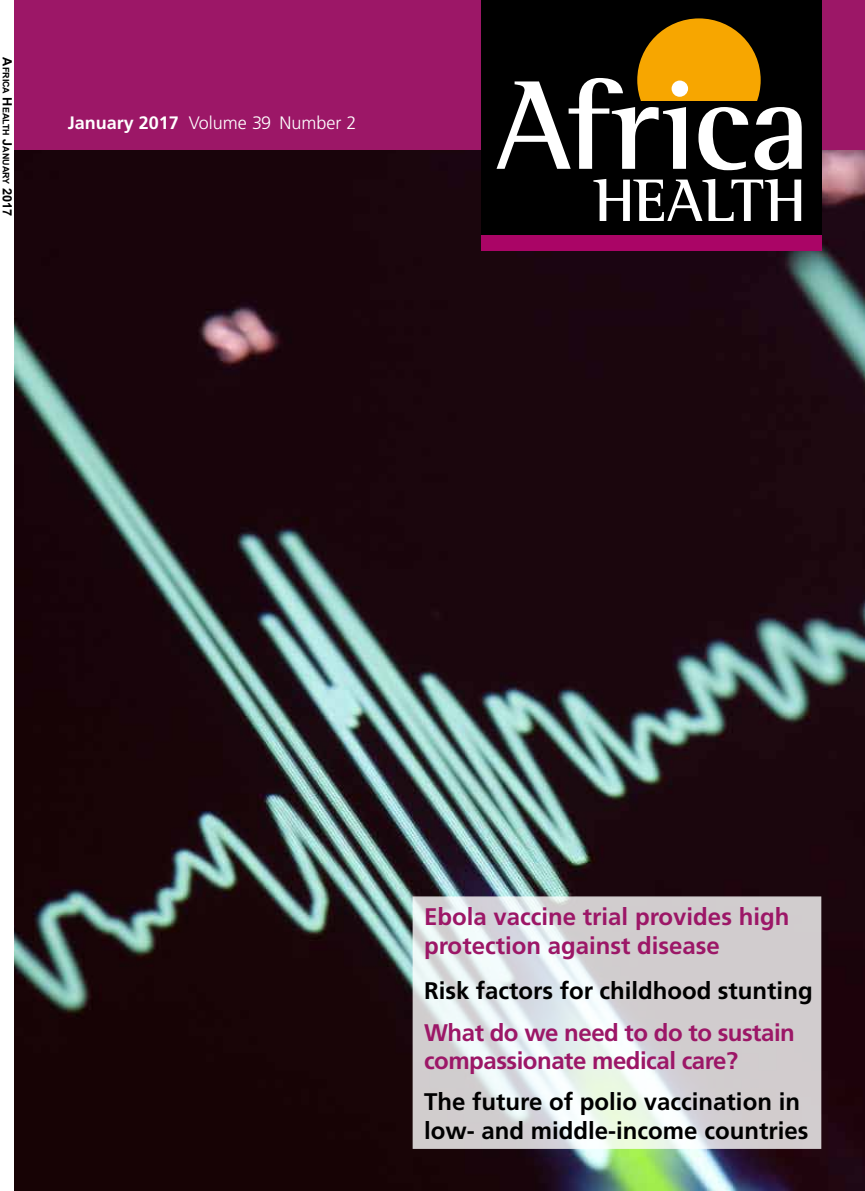
<style>
.page{position:relative;width:865px;height:1191px;background:#fff}
.page>*{position:absolute;margin:0;border:0;box-sizing:border-box;transform-origin:0 0}
.t1{font:700 24px/28.5px "Frutiger";color:#000}
.t2{font:700 24px/28.5px "Frutiger";color:#9c1767}
.t3{font:700 24px/28.5px "Frutiger";letter-spacing:-.02em;color:#9c1767}
.t4{font:300 18px "Frutiger LT Std";color:#fff}
.t5{font:700 8.85px "Arial";color:#000}
.s1{font-size:12.75px}
.s2{font-family:"Frutiger";font-weight:700}
</style>
<div class="page">
<img style="left:14px;top:149px;width:850px;height:1042px">
<div style="left:13px;top:0;width:851px;height:149px;background:#9c1767"></div>
<svg style="left:412px;top:896px;width:409px;height:252px;fill:#d2cdcf"></svg>
<div style="left:480px;top:2px;width:341px;height:233px;background:#000"></div>
<div style="left:637px;top:18px;width:123px;height:124px;background:#f7a600;border-radius:50%"></div>
<div style="left:480px;top:101px;width:341px;height:134px;background:#000"></div>
<svg style="left:496px;top:78px;width:191px;height:91px"></svg>
<svg style="left:698px;top:107px;width:50px;height:63px"></svg>
<svg style="left:754px;top:107px;width:47px;height:63px"></svg>
<div style="left:480px;top:235px;width:341px;height:16px;background:#aa0566"></div>
<svg style="left:593px;top:179px;width:207px;height:42px"></svg>
<hr style="left:480px;top:0;width:341px;height:3px;background:#000">
<p class="t5" style="left:12px;top:57px;width:160px;rotate:90deg"><span class="s1">A</span>frica <span class="s1">H</span>ealth <span class="s1">J</span>anuary <span class="s1">2017</span></p>
<p class="t4" style="left:68px;top:113px;width:290px"><span class="s2">January 2017</span> Volume 39 Number 2</p>
<p class="t2" style="left:424px;top:902px;width:366px">Ebola vaccine trial provides high protection against disease</p>
<p class="t1" style="left:424px;top:976px;width:390px">Risk factors for childhood stunting</p>
<p class="t3" style="left:424px;top:1017px;width:372px">What do we need to do to sustain compassionate medical care?</p>
<p class="t1" style="left:424px;top:1087px;width:386px">The future of polio vaccination in low- and middle-income countries</p>
</div>
